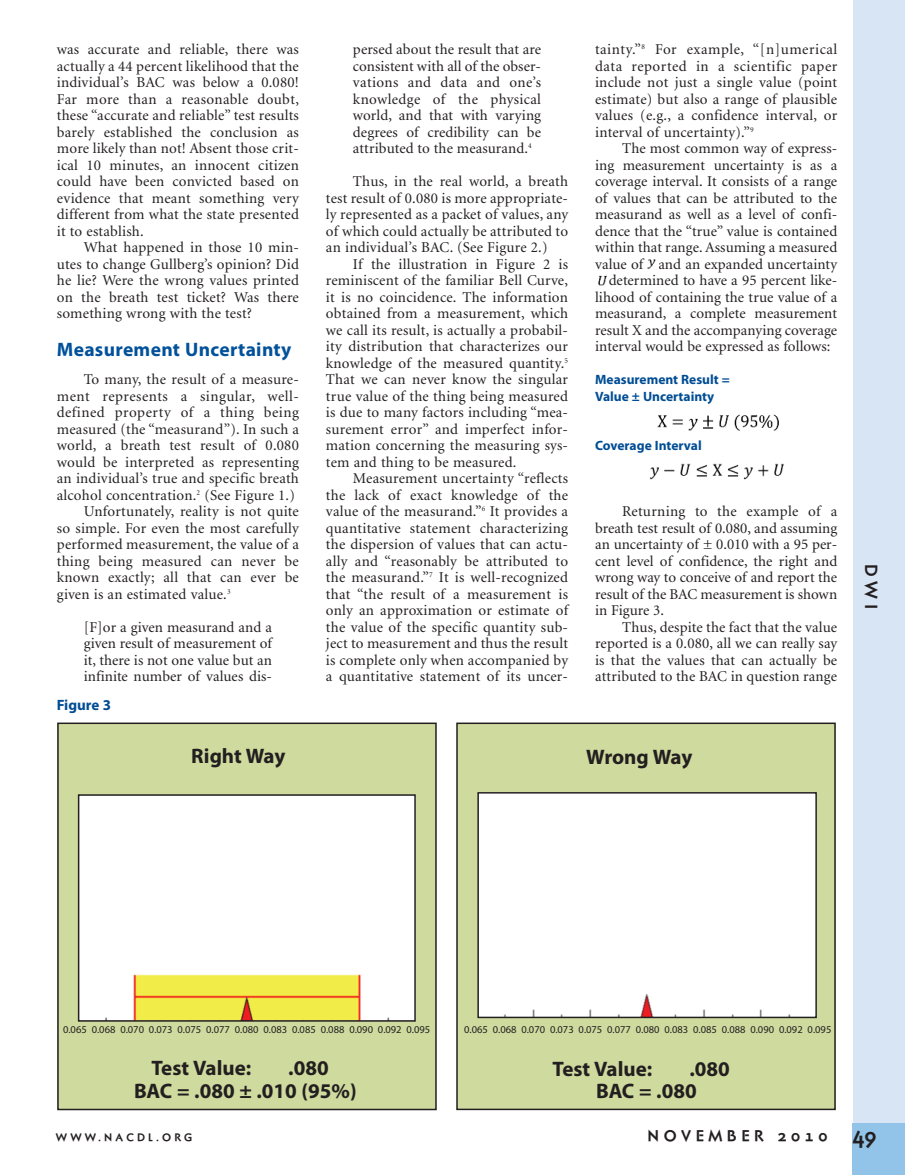
<style>
.page{position:relative;width:905px;height:1175px;background:#fff}
.page>*{position:absolute;margin:0;border:0;box-sizing:border-box;transform-origin:0 0}
.t1{font:700 21px/22.5px "Myriad Pro";color:#231f20}
.t2{font:700 21px "Naniara";color:#231f20;scale:.95 1}
.t3{font:700 19.5px "Myriad Pro";letter-spacing:.015em;color:#01519b}
.t4{font:700 16.5px "Naniara";color:#231f20}
.t5{font:15px/16.5px "Minion";letter-spacing:.01em;color:#231f20;text-align:justify}
.t6{font:15px "Minion";letter-spacing:.035em;color:#231f20}
.t7{font:700 15px "Naniara";letter-spacing:.3em;color:#231f20}
.t8{font:700 15px "Myriad Pro";color:#014d95}
.t9{font:700 13.5px/16.5px "Myriad Pro";color:#014d95}
.t10{font:10.5px "Myriad";color:#231f20}
.t11{font:700 10.5px "Naniara";letter-spacing:.3em;color:#231f20}
</style>
<div class="page">
<img style="left:647px;top:259px;width:9px;height:9px">
<svg style="left:598px;top:275px;width:9px;height:10px"></svg>
<img style="left:649px;top:463px;width:135px;height:17px">
<img style="left:657px;top:414px;width:122px;height:17px">
<div style="left:852px;top:0;width:52px;height:1174px;background:#d8e5f4"></div>
<div style="left:852px;top:1123px;width:52px;height:51px;background:#92c4e9"></div>
<div style="left:58px;top:723px;width:378px;height:386px;background:#cfda9e"></div>
<div style="left:57px;top:722px;width:379px;height:388px;border:2px solid #231f20"></div>
<div style="left:457px;top:723px;width:378px;height:386px;background:#cfda9e"></div>
<div style="left:456px;top:722px;width:379px;height:388px;border:2px solid #231f20"></div>
<img style="left:81px;top:797px;width:332px;height:221px">
<div style="left:78px;top:794px;width:338px;height:227px;border:2px solid #231f20"></div>
<div style="left:480px;top:795px;width:333px;height:220px;background:#fff"></div>
<div style="left:477px;top:792px;width:339px;height:226px;border:2px solid #231f20"></div>
<p class="t5" style="left:57px;top:42px;width:244px">was accurate and reliable, there was actually a 44 percent likelihood that the individual’s BAC was below a 0.080!<br>Far more than a reasonable doubt, these “accurate and reliable” test results barely established the conclusion as more likely than not! Absent those crit&shy;ical 10 minutes, an innocent citizen could have been convicted based on evidence that meant something very different from what the state presented it to establish.</p>
<p class="t5" style="left:57px;top:240px;width:244px;text-indent:27px">What happened in those 10 min&shy;utes to change Gullberg’s opinion? Did he lie? Were the wrong values printed on the breath test ticket? Was there something wrong with the test?</p>
<h2 class="t3" style="left:57px;top:342px;width:236px">Measurement Uncertainty</h2>
<p class="t5" style="left:84px;top:372px;width:217px">To many, the result of a measure-</p>
<p class="t6" style="left:57px;top:390px;width:243px">ment represents a singular, well-</p>
<p class="t6" style="left:57px;top:406px;width:243px">defined property of a thing being</p>
<p class="t5" style="left:57px;top:422px;width:243px">measured (the “measurand”). In such a</p>
<p class="t5" style="left:57px;top:438px;width:243px">world, a breath test result of 0.080</p>
<p class="t5" style="left:57px;top:455px;width:244px">would be interpreted as representing</p>
<p class="t5" style="left:57px;top:471px;width:243px">an individual’s true and specific breath</p>
<p class="t5" style="left:57px;top:488px;width:240px">alcohol concentration.<sup>2</sup> (See Figure 1.)</p>
<p class="t5" style="left:84px;top:504px;width:216px">Unfortunately, reality is not quite</p>
<p class="t5" style="left:57px;top:521px;width:243px">so simple. For even the most carefully</p>
<p class="t5" style="left:57px;top:537px;width:243px">performed measurement, the value of a</p>
<p class="t5" style="left:57px;top:554px;width:243px">thing being measured can never be</p>
<p class="t5" style="left:57px;top:570px;width:243px">known exactly; all that can ever be</p>
<p class="t5" style="left:57px;top:587px;width:175px">given is an estimated value.<sup>3</sup></p>
<p class="t5" style="left:84px;top:620px;width:190px">[F]or a given measurand and a given result of measurement of it, there is not one value but an infinite number of values dis-</p>
<p class="t8" style="left:57px;top:699px;width:56px">Figure 3</p>
<h1 class="t1" style="left:191px;top:746px;width:96px">Right Way</h1>
<p class="t5" style="left:353px;top:42px;width:190px">persed about the result that are consistent with all of the obser&shy;vations and data and one’s knowledge of the physical world, and that with varying degrees of credibility can be attributed to the measurand.<sup>4</sup></p>
<p class="t5" style="left:326px;top:174px;width:244px;text-indent:27px">Thus, in the real world, a breath test result of 0.080 is more appropriate&shy;ly represented as a packet of values, any of which could actually be attributed to an individual’s BAC. (See Figure 2.)</p>
<p class="t5" style="left:326px;top:257px;width:244px;text-indent:27px">If the illustration in Figure 2 is reminiscent of the familiar Bell Curve, it is no coincidence. The information obtained from a measurement, which we call its result, is actually a probabil&shy;ity distribution that characterizes our knowledge of the measured quantity.<sup>5<br></sup>That we can never know the singular true value of the thing being measured is due to many factors including “mea&shy;surement error” and imperfect infor&shy;mation concerning the measuring sys&shy;tem and thing to be measured.</p>
<p class="t5" style="left:326px;top:471px;width:244px;text-indent:27px">Measurement uncertainty “reflects the lack of exact knowledge of the value of the measurand.”<sup>6</sup> It provides a quantitative statement characterizing the dispersion of values that can actu&shy;ally and “reasonably be attributed to the measurand.”<sup>7</sup> It is well-recognized that “the result of a measurement is only an approximation or estimate of the value of the specific quantity sub&shy;ject to measurement and thus the result is complete only when accompanied by a quantitative statement of its uncer-</p>
<p class="t5" style="left:595px;top:42px;width:244px">tainty.”<sup>8</sup> For example, “[n]umerical data reported in a scientific paper include not just a single value (point estimate) but also a range of plausible values (e.g., a confidence interval, or interval of uncertainty).”<sup>9</sup></p>
<p class="t5" style="left:622px;top:141px;width:217px">The most common way of express-</p>
<p class="t5" style="left:595px;top:158px;width:244px">ing measurement uncertainty is as a</p>
<p class="t5" style="left:595px;top:174px;width:244px">coverage interval. It consists of a range</p>
<p class="t5" style="left:595px;top:191px;width:244px">of values that can be attributed to the</p>
<p class="t5" style="left:595px;top:207px;width:243px">measurand as well as a level of confi-</p>
<p class="t5" style="left:595px;top:224px;width:244px">dence that the “true” value is contained</p>
<p class="t5" style="left:595px;top:240px;width:244px">within that range. Assuming a measured</p>
<p class="t5" style="left:595px;top:257px;width:244px">value of and an expanded uncertainty</p>
<p class="t5" style="left:608px;top:273px;width:230px">determined to have a 95 percent like-</p>
<p class="t5" style="left:595px;top:290px;width:244px">lihood of containing the true value of a</p>
<p class="t5" style="left:595px;top:306px;width:243px">measurand, a complete measurement</p>
<p class="t5" style="left:595px;top:323px;width:244px">result X and the accompanying coverage</p>
<p class="t5" style="left:595px;top:339px;width:237px">interval would be expressed as follows:</p>
<p class="t9" style="left:595px;top:372px;width:136px">Measurement Result =<br>Value ± Uncertainty</p>
<p class="t9" style="left:595px;top:438px;width:108px">Coverage Interval</p>
<p class="t5" style="left:595px;top:504px;width:244px;text-indent:27px">Returning to the example of a breath test result of 0.080, and assuming an uncertainty of ± 0.010 with a 95 per&shy;cent level of confidence, the right and wrong way to conceive of and report the result of the BAC measurement is shown in Figure 3.</p>
<p class="t5" style="left:595px;top:620px;width:244px;text-indent:27px">Thus, despite the fact that the value reported is a 0.080, all we can really say is that the values that can actually be attributed to the BAC in question range</p>
<h1 class="t1" style="left:586px;top:747px;width:108px">Wrong Way</h1>
<p class="t4" style="left:877px;top:563px;width:47px;rotate:90deg">DWI</p>
<p class="t10" style="left:63px;top:1025px;width:369px">0.065 0.068 0.070 0.073 0.075 0.077 0.080 0.083 0.085 0.088 0.090 0.092 0.095</p>
<p class="t10" style="left:464px;top:1025px;width:369px">0.065 0.068 0.070 0.073 0.075 0.077 0.080 0.083 0.085 0.088 0.090 0.092 0.095</p>
<h1 class="t1" style="left:151px;top:1058px;width:101px">Test Value:</h1>
<h1 class="t1" style="left:134px;top:1058px;width:224px;text-indent:154px">.080<br>BAC = .080 ± .010 (95%)</h1>
<h1 class="t1" style="left:552px;top:1058px;width:101px">Test Value:</h1>
<h1 class="t1" style="left:596px;top:1058px;width:135px;text-indent:93px">.080<br>BAC = .080</h1>
<p class="t11" style="left:56px;top:1133px;width:138px">WWW.NACDL.ORG</p>
<p class="t7" style="left:647px;top:1129px;width:181px">NOVEMBER 2010</p>
<h1 class="t2" style="left:852px;top:1128px;width:27px">49</h1>
</div>
